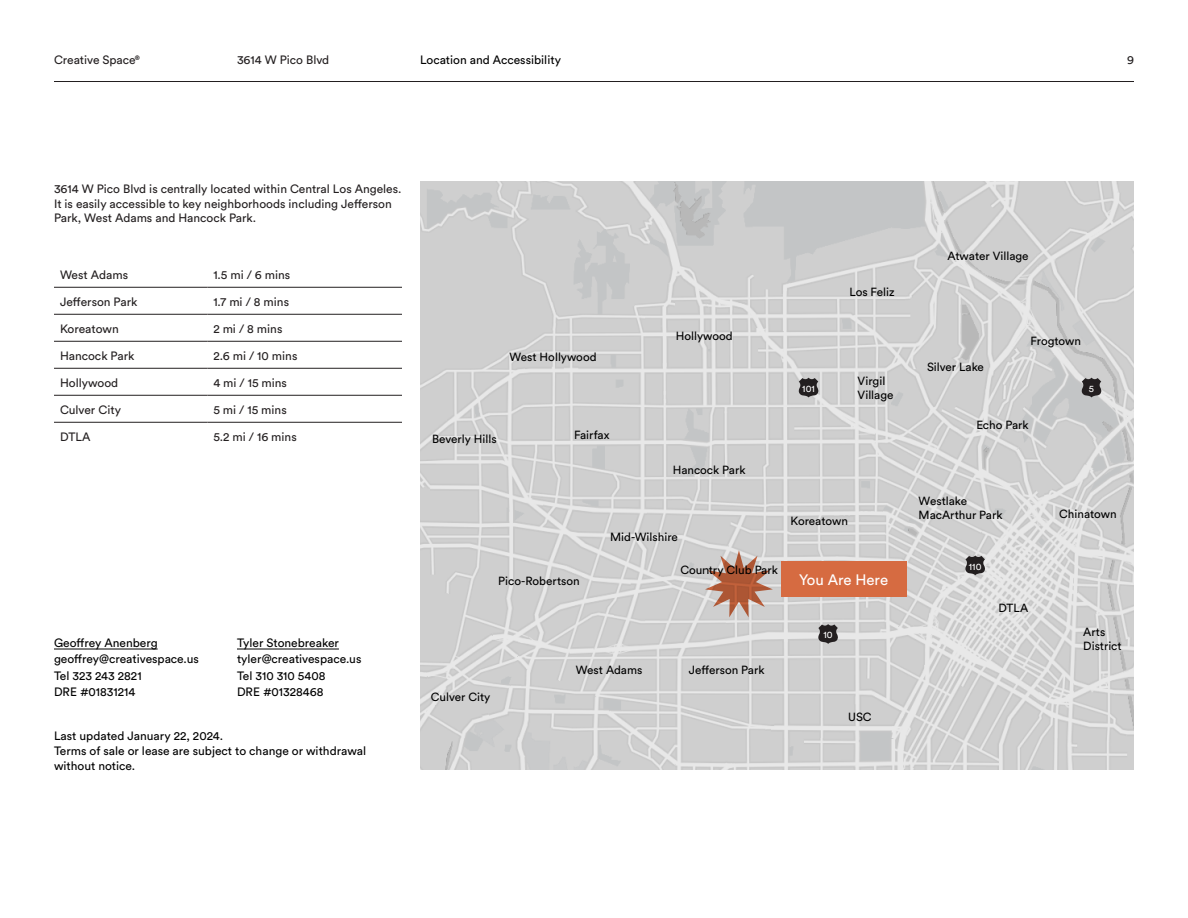
<style>
.page{position:relative;width:1188px;height:918px;background:#fff}
.page>*{position:absolute;margin:0;border:0;box-sizing:border-box;transform-origin:0 0}
.t1{font:15px "Circular Std";letter-spacing:-.005em;color:#fff}
.t2{font:12px/14.4px "Circular Std";color:#231f20}
.t3{font:12px/15px "Circular Std";color:#000}
.t4{font:11.7px "Circular Std";color:#000}
.t5{font:9.45px "Circular Std";letter-spacing:.005em;color:#fff}
</style>
<div class="page">
<hr style="left:54px;top:81px;width:1080px;height:1px;background:#231f20">
<img style="left:421px;top:181px;width:713px;height:589px">
<svg style="left:799px;top:378px;width:20px;height:19px"></svg>
<svg style="left:1082px;top:378px;width:19px;height:19px"></svg>
<svg style="left:818px;top:624px;width:20px;height:20px"></svg>
<svg style="left:965px;top:555px;width:20px;height:20px"></svg>
<svg style="left:705px;top:550px;width:68px;height:67px;background:#c4a193"></svg>
<div style="left:781px;top:561px;width:125px;height:35px;background:#d66b41"></div>
<hr style="left:54px;top:287px;width:153px;height:1px;background:#231f20">
<hr style="left:207px;top:287px;width:195px;height:1px;background:#231f20">
<hr style="left:54px;top:314px;width:153px;height:1px;background:#231f20">
<hr style="left:207px;top:314px;width:195px;height:1px;background:#231f20">
<hr style="left:54px;top:341px;width:153px;height:1px;background:#231f20">
<hr style="left:207px;top:341px;width:195px;height:1px;background:#231f20">
<hr style="left:54px;top:368px;width:153px;height:1px;background:#231f20">
<hr style="left:207px;top:368px;width:195px;height:1px;background:#231f20">
<hr style="left:54px;top:395px;width:153px;height:1px;background:#231f20">
<hr style="left:207px;top:395px;width:195px;height:1px;background:#231f20">
<hr style="left:54px;top:422px;width:153px;height:1px;background:#231f20">
<hr style="left:207px;top:422px;width:195px;height:1px;background:#231f20">
<hr style="left:54px;top:649px;width:104px;height:1px;background:#000">
<hr style="left:237px;top:649px;width:102px;height:1px;background:#000">
<p class="t2" style="left:54px;top:52px;width:88px">Creative Space®</p>
<p class="t2" style="left:237px;top:52px;width:94px">3614 W Pico Blvd</p>
<p class="t2" style="left:1127px;top:52px;width:8px">9</p>
<p class="t3" style="left:420px;top:52px;width:142px">Location and Accessibility</p>
<p class="t2" style="left:54px;top:182px;width:349px">3614 W Pico Blvd is centrally located within Central Los Angeles.<br>It is easily accessible to key neighborhoods including Jefferson<br>Park, West Adams and Hancock Park.</p>
<p class="t2" style="left:60px;top:267px;width:70px">West Adams</p>
<p class="t2" style="left:213px;top:267px;width:79px">1.5 mi / 6 mins</p>
<p class="t2" style="left:60px;top:294px;width:79px">Jefferson Park</p>
<p class="t2" style="left:213px;top:294px;width:77px">1.7 mi / 8 mins</p>
<p class="t2" style="left:60px;top:321px;width:60px">Koreatown</p>
<p class="t2" style="left:213px;top:321px;width:71px">2 mi / 8 mins</p>
<p class="t2" style="left:60px;top:348px;width:76px">Hancock Park</p>
<p class="t2" style="left:213px;top:348px;width:86px">2.6 mi / 10 mins</p>
<p class="t2" style="left:60px;top:375px;width:60px">Hollywood</p>
<p class="t2" style="left:213px;top:375px;width:75px">4 mi / 15 mins</p>
<p class="t2" style="left:60px;top:402px;width:62px">Culver City</p>
<p class="t2" style="left:213px;top:402px;width:75px">5 mi / 15 mins</p>
<p class="t2" style="left:60px;top:429px;width:32px">DTLA</p>
<p class="t2" style="left:213px;top:429px;width:85px">5.2 mi / 16 mins</p>
<p class="t3" style="left:54px;top:635px;width:105px">Geoffrey Anenberg</p>
<p class="t3" style="left:54px;top:651px;width:146px">geoffrey@creativespace.us</p>
<p class="t3" style="left:54px;top:668px;width:89px">Tel 323 243 2821</p>
<p class="t3" style="left:54px;top:684px;width:83px">DRE #01831214</p>
<p class="t3" style="left:237px;top:635px;width:103px">Tyler Stonebreaker</p>
<p class="t3" style="left:237px;top:651px;width:126px">tyler@creativespace.us</p>
<p class="t3" style="left:237px;top:668px;width:90px">Tel 310 310 5408</p>
<p class="t3" style="left:237px;top:684px;width:88px">DRE #01328468</p>
<p class="t3" style="left:54px;top:728px;width:171px">Last updated January 22, 2024.</p>
<p class="t3" style="left:54px;top:743px;width:314px">Terms of sale or lease are subject to change or withdrawal without notice.</p>
<p class="t4" style="left:849px;top:285px;width:47px">Los Feliz</p>
<p class="t4" style="left:947px;top:249px;width:83px">Atwater Village</p>
<p class="t4" style="left:510px;top:350px;width:89px">West Hollywood</p>
<p class="t4" style="left:676px;top:329px;width:58px">Hollywood</p>
<p class="t4" style="left:432px;top:431px;width:66px">Beverly Hills</p>
<p class="t4" style="left:574px;top:428px;width:37px">Fairfax</p>
<p class="t4" style="left:673px;top:463px;width:74px">Hancock Park</p>
<p class="t4" style="left:610px;top:530px;width:69px">Mid-Wilshire</p>
<p class="t4" style="left:498px;top:574px;width:83px">Pico-Robertson</p>
<p class="t4" style="left:431px;top:690px;width:61px">Culver City</p>
<p class="t4" style="left:576px;top:662px;width:68px">West Adams</p>
<p class="t4" style="left:680px;top:562px;width:99px">Country Club Park</p>
<p class="t4" style="left:689px;top:662px;width:77px">Jefferson Park</p>
<p class="t4" style="left:927px;top:359px;width:58px">Silver Lake</p>
<p class="t4" style="left:1031px;top:334px;width:52px">Frogtown</p>
<p class="t4" style="left:858px;top:374px;width:29px">Virgil</p>
<p class="t4" style="left:858px;top:388px;width:37px">Village</p>
<p class="t5" style="left:802px;top:383px;width:14px">101</p>
<p class="t5" style="left:1089px;top:383px;width:7px">5</p>
<p class="t4" style="left:791px;top:514px;width:59px">Koreatown</p>
<p class="t1" style="left:799px;top:570px;width:91px">You Are Here</p>
<p class="t5" style="left:824px;top:629px;width:11px">10</p>
<p class="t4" style="left:848px;top:710px;width:25px">USC</p>
<p class="t4" style="left:976px;top:418px;width:54px">Echo Park</p>
<p class="t4" style="left:919px;top:494px;width:50px">Westlake</p>
<p class="t4" style="left:919px;top:508px;width:85px">MacArthur Park</p>
<p class="t5" style="left:969px;top:560px;width:14px">110</p>
<p class="t4" style="left:998px;top:601px;width:31px">DTLA</p>
<p class="t4" style="left:1059px;top:507px;width:59px">Chinatown</p>
<p class="t4" style="left:1083px;top:625px;width:24px">Arts</p>
<p class="t4" style="left:1083px;top:639px;width:40px">District</p>
</div>
